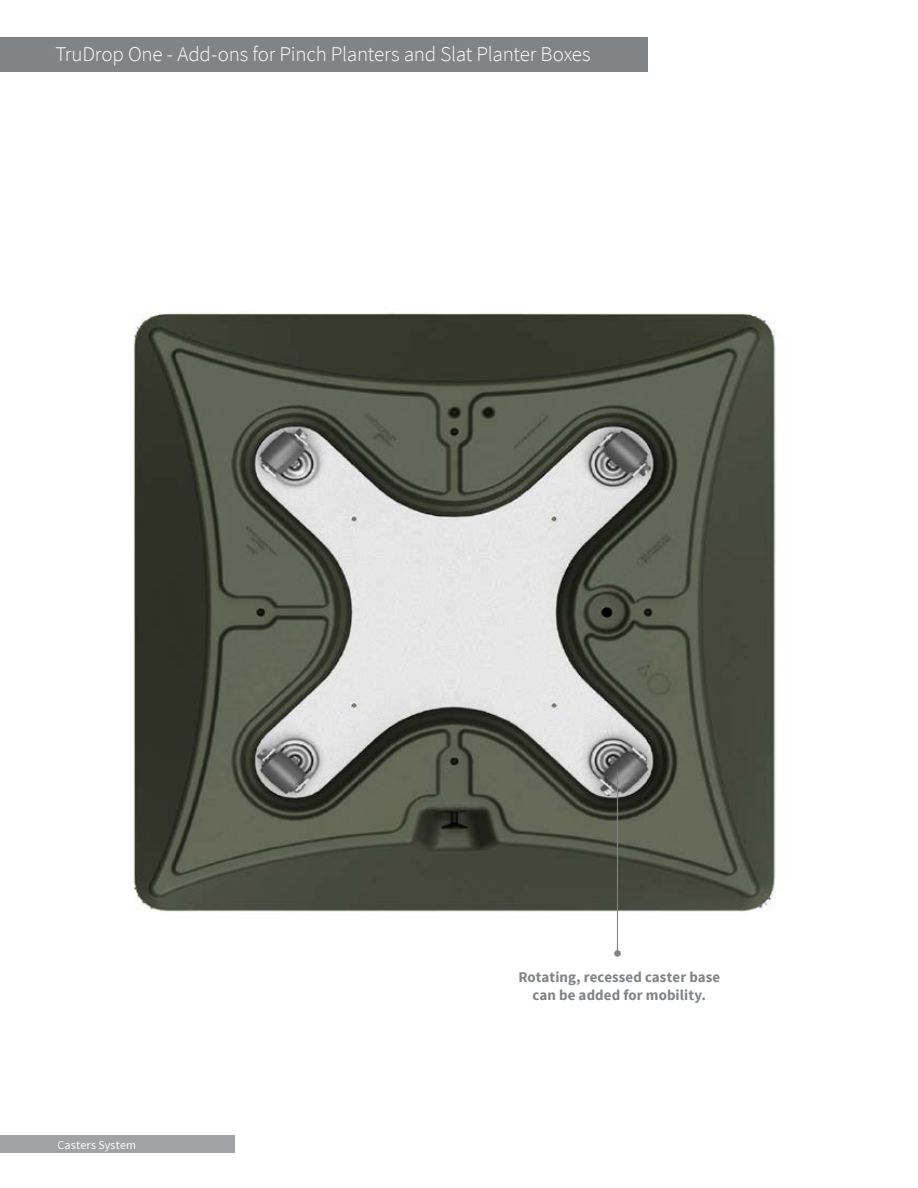
<style>
.page{position:relative;width:918px;height:1188px;background:#fff}
.page>*{position:absolute;margin:0;border:0;box-sizing:border-box;transform-origin:0 0}
.t1{font:300 21px "Source Sans Pro";letter-spacing:-.015em;color:#fff}
.t2{font:700 14.85px/18px "Source Sans Pro";letter-spacing:.005em;color:#818487;text-align:center}
.t3{font:12px "Source Sans Pro";letter-spacing:.015em;color:#fff}
</style>
<div class="page">
<div style="left:0;top:1136px;width:235px;height:17px;background:#a0a2a5"></div>
<div style="left:0;top:37px;width:648px;height:34px;background:#818487"></div>
<img style="left:133px;top:313px;width:643px;height:639px">
<div style="left:614px;top:950px;width:7px;height:7px;background:#818487;border-radius:50%"></div>
<hr style="left:617px;top:772px;width:1px;height:181px;background:#818487">
<p class="t1" style="left:56px;top:46px;width:537px">TruDrop One - Add-ons for Pinch Planters and Slat Planter Boxes</p>
<p class="t3" style="left:58px;top:1140px;width:80px">Casters System</p>
<p class="t2" style="left:518px;top:969px;width:203px">Rotating, recessed caster base can be added for mobility.</p>
</div>
